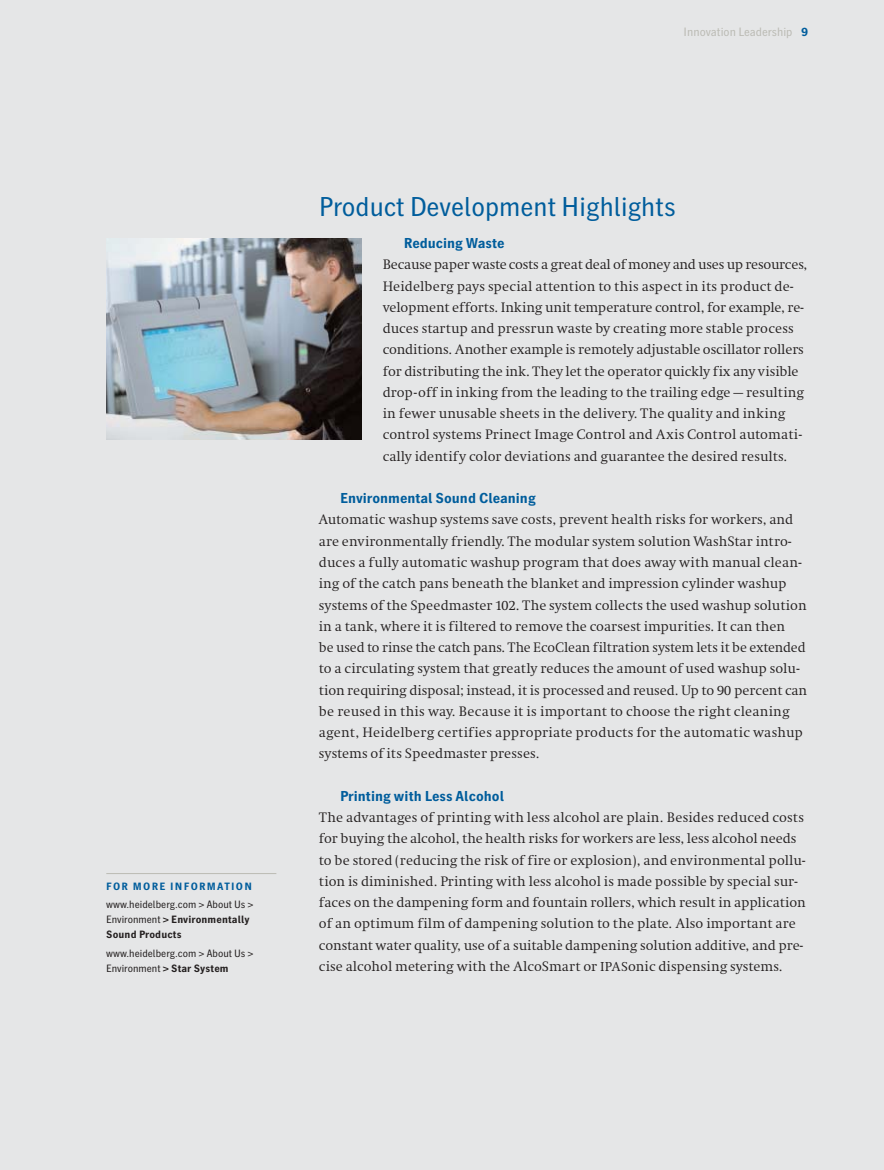
<style>
.page{position:relative;width:884px;height:1170px;background:#fff}
.page>*{position:absolute;margin:0;border:0;box-sizing:border-box;transform-origin:0 0}
.t1{font:27px "Heidelberg Gothic Prop";color:#005d9c}
.t2{font:14.25px/21.3px "Heidelberg Antiqua";color:#231f1f}
.t3{font:700 14.25px "Heidelberg Gothic Prop";color:#005d9c}
.t4{font:12px "Heidelberg Gothic Prop";color:#bbbbb4}
.t5{font:10.5px/15px "Heidelberg Gothic Prop";color:#231f1f}
.t6{font:700 10.5px "Heidelberg Gothic Prop";letter-spacing:.12em;color:#005d9c}
.s1{font-weight:700}
.s2{font-weight:700;color:#005d9c}
.s3{font-size:13.5px}
</style>
<div class="page">
<div style="left:0;top:1px;width:884px;height:1169px;background:#e5e6e7"></div>
<hr style="left:106px;top:873px;width:170px;height:1px;background:#bbbbb4">
<img style="left:106px;top:238px;width:255px;height:201px">
<p class="t6" style="left:106px;top:883px;width:147px">FOR MORE INFORMATION</p>
<p class="t5" style="left:106px;top:898px;width:149px">www.heidelberg.com &gt; About Us &gt;<br>Environment <span class="s1">&gt; Environmentally<br>Sound Products</span></p>
<p class="t5" style="left:106px;top:947px;width:149px">www.heidelberg.com &gt; About Us &gt;<br>Environment <span class="s1">&gt; Star System</span></p>
<p class="t4" style="left:684px;top:27px;width:126px">Innovation Leadership <span class="s2">9</span></p>
<h1 class="t1" style="left:319px;top:197px;width:358px">Product Development Highlights</h1>
<p class="t3" style="left:404px;top:238px;width:102px">Reducing Waste</p>
<p class="t2" style="left:383px;top:255px;width:426px">Because paper waste costs a great deal of money and uses up resources, Heidelberg pays special attention to this aspect in its product de&shy;velopment efforts. Inking unit temperature control, for example, re&shy;duces startup and pressrun waste by creating more stable process conditions. Another example is remotely adjustable oscillator rollers for distributing the ink. They let the operator quickly fix any visible drop-off in inking from the leading to the trailing edge — resulting in fewer unusable sheets in the delivery. The quality and inking control systems Prinect Image Control and Axis Control automati&shy;cally identify color deviations and guarantee the desired results.</p>
<p class="t3" style="left:340px;top:493px;width:197px">Environmental Sound Cleaning</p>
<p class="t2" style="left:319px;top:510px;width:490px">Automatic washup systems save costs, prevent health risks for workers, and are environmentally friendly. The modular system solution WashStar intro&shy;duces a fully automatic washup program that does away with manual clean&shy;ing of the catch pans beneath the blanket and impression cylinder washup systems of the Speedmaster 102. The system collects the used washup solution in a tank, where it is filtered to remove the coarsest impurities. It can then<br>be used to rinse the catch pans. The EcoClean filtration system lets it be extended to a circulating system that greatly reduces the amount of used washup solu&shy;tion requiring disposal; instead, it is processed and reused. Up to 90 percent can be reused in this way. Because it is important to choose the right cleaning agent, Heidelberg certifies appropriate products for the automatic washup systems of its Speedmaster presses.</p>
<p class="t3" style="left:340px;top:791px;width:165px">Printing with Less Alcohol</p>
<p class="t2" style="left:319px;top:808px;width:489px">The advantages of printing with less alcohol are plain. Besides reduced costs for buying the alcohol, the health risks for workers are less, less alcohol needs to be stored (reducing the risk of fire or explosion), and environmental pollu&shy;tion is diminished. Printing with less alcohol is made possible by special sur&shy;faces on the dampening form and fountain rollers, which result in application of an optimum film of dampening solution to the plate. Also important are constant water quality, use of a suitable dampening solution additive, and pre&shy;cise alcohol metering with the AlcoSmart or <span class="s3">IPAS</span>onic dispensing systems.</p>
</div>
